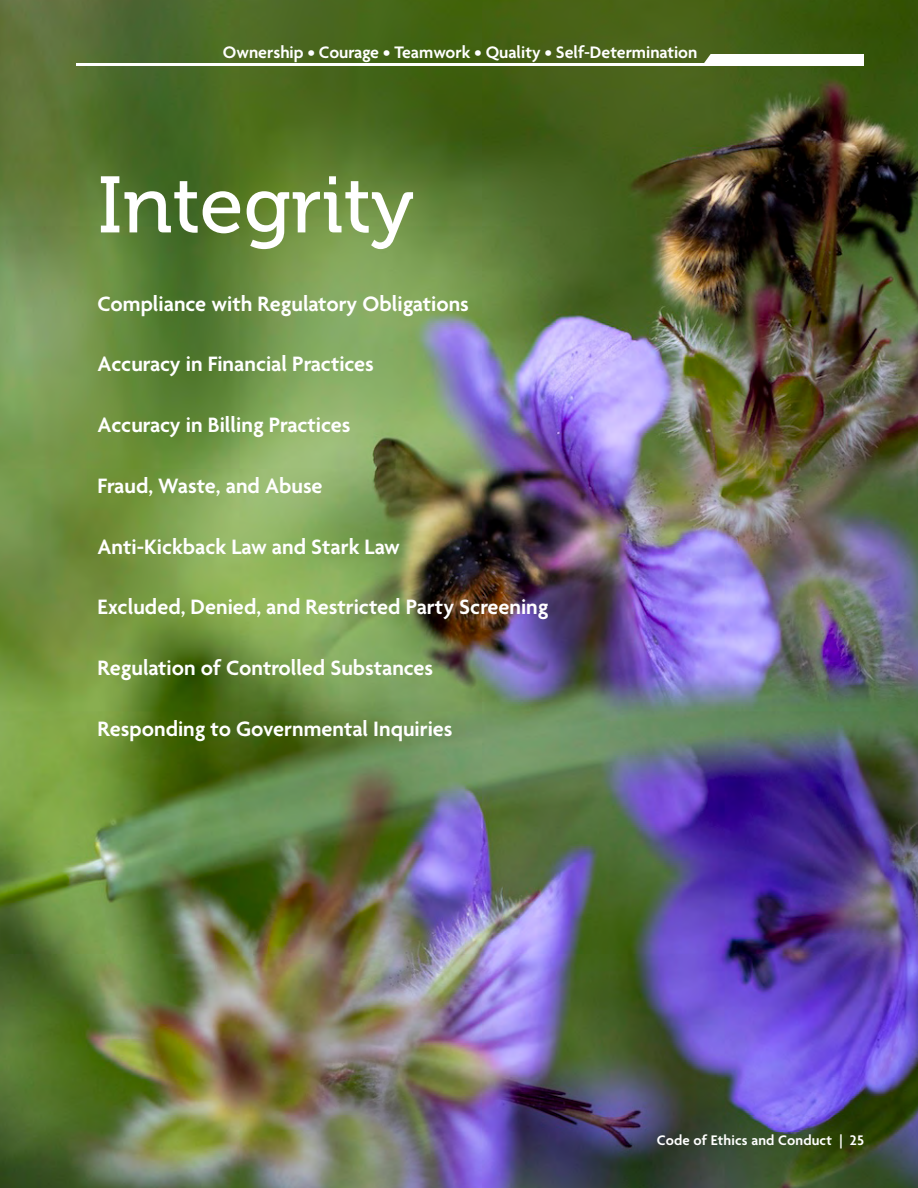
<style>
.page{position:relative;width:918px;height:1188px;background:#fff}
.page>*{position:absolute;margin:0;border:0;box-sizing:border-box;transform-origin:0 0}
.Header_left{font:79.5px "Museo 500";color:#fff}
.White_Body{font:600 22.5px "Agenda";color:#fff}
.t1{font:600 18px "Agenda";color:#fff}
.t2{font:600 15px "Agenda";letter-spacing:.01em;color:#fff}
</style>
<div class="page">
<img style="left:0;top:0;width:918px;height:1188px">
<hr style="left:76px;top:63px;width:788px;height:3px;background:#fff">
<svg style="left:704px;top:54px;width:160px;height:9px"></svg>
<p class="t1" style="left:223px;top:42px;width:476px">Ownership • Courage • Teamwork • Quality • Self-Determination</p>
<p class="Header_left" style="left:98px;top:162px;width:318px">Integrity</p>
<p class="White_Body" style="left:98px;top:291px;width:373px">Compliance with Regulatory Obligations</p>
<p class="White_Body" style="left:98px;top:352px;width:278px">Accuracy in Financial Practices</p>
<p class="White_Body" style="left:98px;top:413px;width:255px">Accuracy in Billing Practices</p>
<p class="White_Body" style="left:98px;top:473px;width:227px">Fraud, Waste, and Abuse</p>
<p class="White_Body" style="left:98px;top:534px;width:304px">Anti-Kickback Law and Stark Law</p>
<p class="White_Body" style="left:98px;top:595px;width:452px">Excluded, Denied, and Restricted Party Screening</p>
<p class="White_Body" style="left:98px;top:656px;width:337px">Regulation of Controlled Substances</p>
<p class="White_Body" style="left:98px;top:716px;width:357px">Responding to Governmental Inquiries</p>
<p class="t2" style="left:657px;top:1132px;width:209px">Code of Ethics and Conduct | 25</p>
</div>
